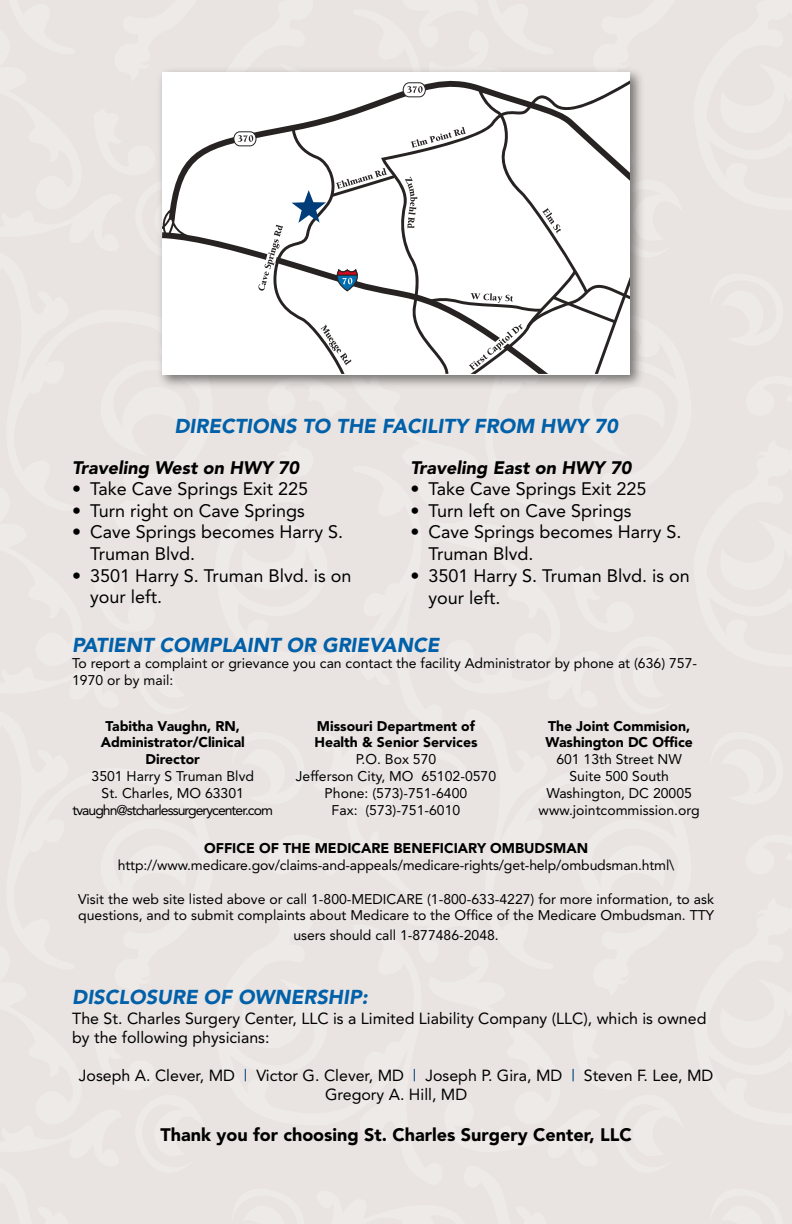
<style>
.page{position:relative;width:792px;height:1224px;background:#e9e4e1}
.page>*{position:absolute;margin:0;border:0;box-sizing:border-box;transform-origin:0 0}
.t1{font:italic 900 20px "Avenir";color:#0060a9}
.t2{font:18px/21.6px "Avenir";color:#000}
.t3{font:900 18px "Avenir";color:#000}
.t4{font:italic 900 18px "Avenir";color:#000}
.t5{font:16px/19.2px "Avenir";color:#000}
.t6{font:14px/16.8px "Avenir";color:#000}
.t7{font:900 14px/16.8px "Avenir";color:#000}
.t8{font:14px/16.8px "Avenir";letter-spacing:-.07em;color:#000;text-align:center}
.s1{color:#003d79}
</style>
<div class="page">
<div style="left:156px;top:66px;width:489px;height:325px;background:#000;opacity:.5"></div>
<svg style="left:162px;top:75px;width:468px;height:299px"></svg>
<div style="left:403px;top:83px;width:22px;height:14px;background:#fff;border-radius:6px"></div>
<div style="left:403px;top:82px;width:23px;height:15px;border:1px solid #272322;border-radius:6px"></div>
<svg style="left:407px;top:86px;width:16px;height:7px"></svg>
<svg style="left:234px;top:132px;width:22px;height:14px"></svg>
<div style="left:233px;top:131px;width:24px;height:15px;border:1px solid #272322;border-radius:6px"></div>
<svg style="left:238px;top:135px;width:15px;height:7px"></svg>
<svg style="left:332px;top:268px;width:30px;height:24px"></svg>
<svg style="left:411px;top:127px;width:55px;height:21px"></svg>
<svg style="left:542px;top:208px;width:19px;height:25px"></svg>
<svg style="left:321px;top:324px;width:31px;height:41px"></svg>
<svg style="left:258px;top:225px;width:25px;height:66px"></svg>
<svg style="left:428px;top:267px;width:190px;height:108px"></svg>
<svg style="left:405px;top:177px;width:12px;height:51px"></svg>
<svg style="left:292px;top:168px;width:105px;height:55px"></svg>
<h1 class="t1" style="left:174px;top:414px;width:445px">DIRECTIONS TO THE FACILITY FROM HWY 70</h1>
<p class="t4" style="left:72px;top:457px;width:229px">Traveling West on HWY 70</p>
<p class="t2" style="left:72px;top:478px;width:238px">• Take Cave Springs Exit 225</p>
<p class="t2" style="left:72px;top:500px;width:234px">• Turn right on Cave Springs</p>
<p class="t2" style="left:90px;top:521px;width:255px;text-indent:-18px">• Cave Springs becomes Harry S.<br>Truman Blvd.</p>
<p class="t2" style="left:90px;top:565px;width:263px;text-indent:-18px">• 3501 Harry S. Truman Blvd. is on your left.</p>
<p class="t4" style="left:410px;top:457px;width:222px">Traveling East on HWY 70</p>
<p class="t2" style="left:410px;top:478px;width:238px">• Take Cave Springs Exit 225</p>
<p class="t2" style="left:410px;top:500px;width:223px">• Turn left on Cave Springs</p>
<p class="t2" style="left:428px;top:521px;width:255px;text-indent:-18px">• Cave Springs becomes Harry S.<br>Truman Blvd.</p>
<p class="t2" style="left:428px;top:564px;width:263px;line-height:22.6px;text-indent:-18px">• 3501 Harry S. Truman Blvd. is on your left.</p>
<h1 class="t1" style="left:72px;top:632px;width:369px">PATIENT COMPLAINT OR GRIEVANCE</h1>
<p class="t6" style="left:72px;top:655px;width:626px">To report a complaint or grievance you can contact the facility Administrator by phone at (636) 757-<br>1970 or by mail:</p>
<p class="t7" style="left:101px;top:717px;width:146px;text-align:center">Tabitha Vaughn, RN,<br>Administrator/Clinical<br>Director</p>
<p class="t8" style="left:73px;top:768px;width:202px">3501 Harry S Truman Blvd<br>St. Charles, MO 63301 tvaughn@stcharlessurgerycenter.com</p>
<p class="t7" style="left:314px;top:717px;width:165px">Missouri Department of<br>Health &amp; Senior Services</p>
<p class="t6" style="left:296px;top:751px;width:202px;text-align:center">P.O. Box 570<br>Jefferson City, MO 65102-0570<br>Phone: (573)-751-6400<br>Fax: (573)-751-6010</p>
<p class="t7" style="left:546px;top:717px;width:149px">The Joint Commision,<br>Washington DC Office</p>
<p class="t6" style="left:539px;top:751px;width:163px;text-align:center">601 13th Street NW<br>Suite 500 South<br>Washington, DC 20005 www.jointcommission.org</p>
<p class="t7" style="left:204px;top:840px;width:386px">OFFICE OF THE MEDICARE BENEFICIARY OMBUDSMAN</p>
<p class="t6" style="left:118px;top:857px;width:558px">http://www.medicare.gov/claims-and-appeals/medicare-rights/get-help/ombudsman.html\</p>
<p class="t6" style="left:78px;top:890px;width:637px">Visit the web site listed above or call 1-800-MEDICARE (1-800-633-4227) for more information, to ask questions, and to submit complaints about Medicare to the Office of the Medicare Ombudsman. TTY</p>
<p class="t6" style="left:293px;top:926px;width:207px">users should call 1-877486-2048.</p>
<h1 class="t1" style="left:72px;top:985px;width:297px">DISCLOSURE OF OWNERSHIP:</h1>
<p class="t5" style="left:72px;top:1008px;width:636px">The St. Charles Surgery Center, LLC is a Limited Liability Company (LLC), which is owned by the following physicians:</p>
<p class="t5" style="left:79px;top:1066px;width:636px;text-align:center">Joseph A. Clever, MD <span class="s1">|</span> Victor G. Clever, MD <span class="s1">|</span> Joseph P. Gira, MD <span class="s1">|</span> Steven F. Lee, MD<br>Gregory A. Hill, MD</p>
<p class="t3" style="left:160px;top:1124px;width:473px">Thank you for choosing St. Charles Surgery Center, LLC</p>
</div>
